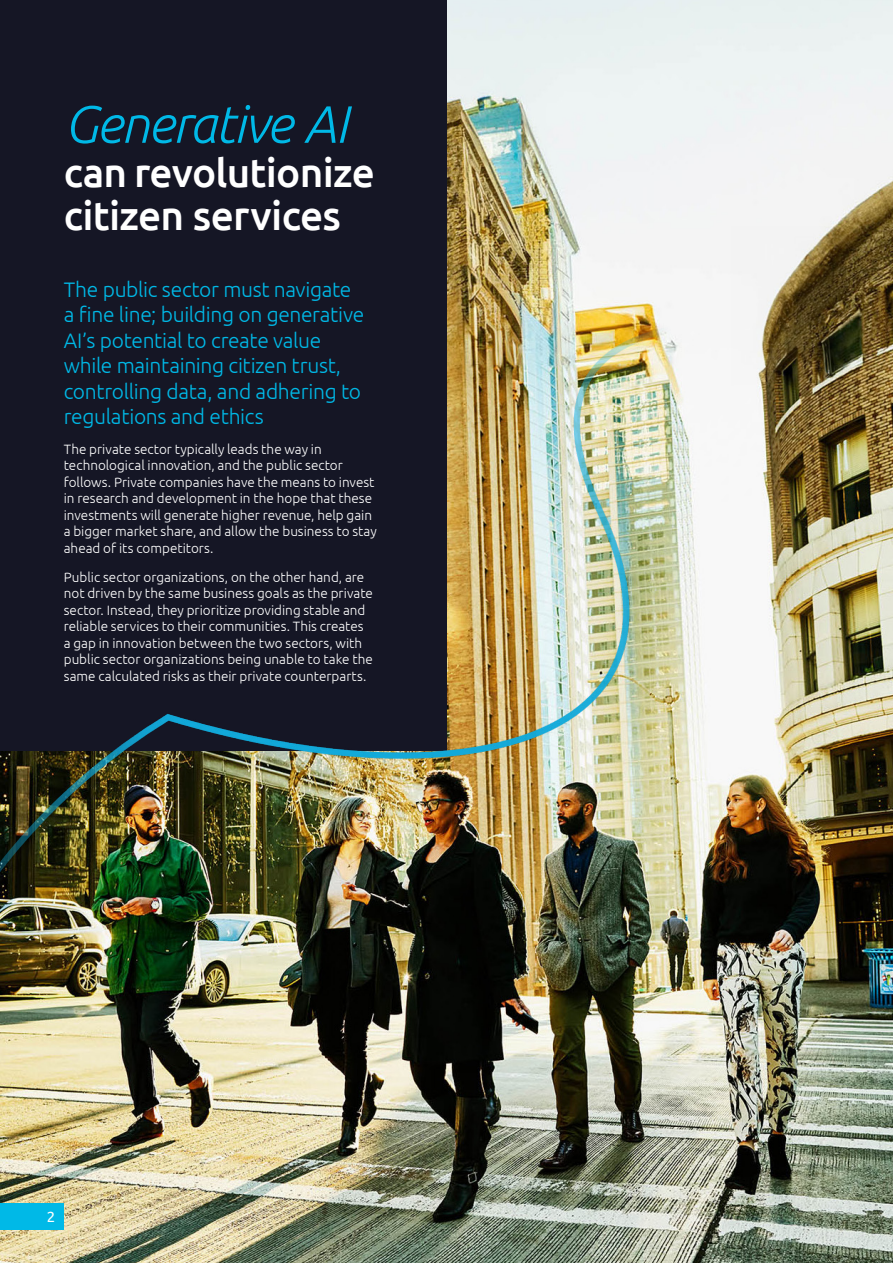
<style>
.page{position:relative;width:893px;height:1263px;background:#fff}
.page>*{position:absolute;margin:0;border:0;box-sizing:border-box;transform-origin:0 0}
.t1{font:italic 300 52.5px "Ubuntu";letter-spacing:-.025em;color:#00b9e7}
.t2{font:500 40.5px/43.8px "Ubuntu";letter-spacing:-.02em;color:#fff}
.t3{font:300 21px/25.5px "Ubuntu";letter-spacing:-.015em;color:#00b9e7}
.t4{font:15px "Ubuntu";color:#fff}
.t5{font:300 13.5px/16.5px "Ubuntu";color:#fff}
</style>
<div class="page">
<img style="left:0;top:0;width:893px;height:1263px">
<div style="left:0;top:0;width:446px;height:750px;background:#151625"></div>
<img style="left:0;top:320px;width:834px;height:757px">
<div style="left:0;top:1203px;width:64px;height:26px;background:#00b9e7"></div>
<h1 class="t1" style="left:64px;top:92px;width:285px">Generative AI</h1>
<h2 class="t2" style="left:64px;top:149px;width:313px">can revolutionize citizen services</h2>
<h3 class="t3" style="left:64px;top:276px;width:302px">The public sector must navigate a fine line; building on generative<br>AI’s potential to create value while maintaining citizen trust, controlling data, and adhering to regulations and ethics</h3>
<p class="t5" style="left:64px;top:440px;width:314px">The private sector typically leads the way in technological innovation, and the public sector follows. Private companies have the means to invest in research and development in the hope that these investments will generate higher revenue, help gain a bigger market share, and allow the business to stay ahead of its competitors.</p>
<p class="t5" style="left:64px;top:569px;width:311px">Public sector organizations, on the other hand, are not driven by the same business goals as the private sector. Instead, they prioritize providing stable and reliable services to their communities. This creates a gap in innovation between the two sectors, with public sector organizations being unable to take the same calculated risks as their private counterparts.</p>
<p class="t4" style="left:47px;top:1208px;width:10px">2</p>
</div>
